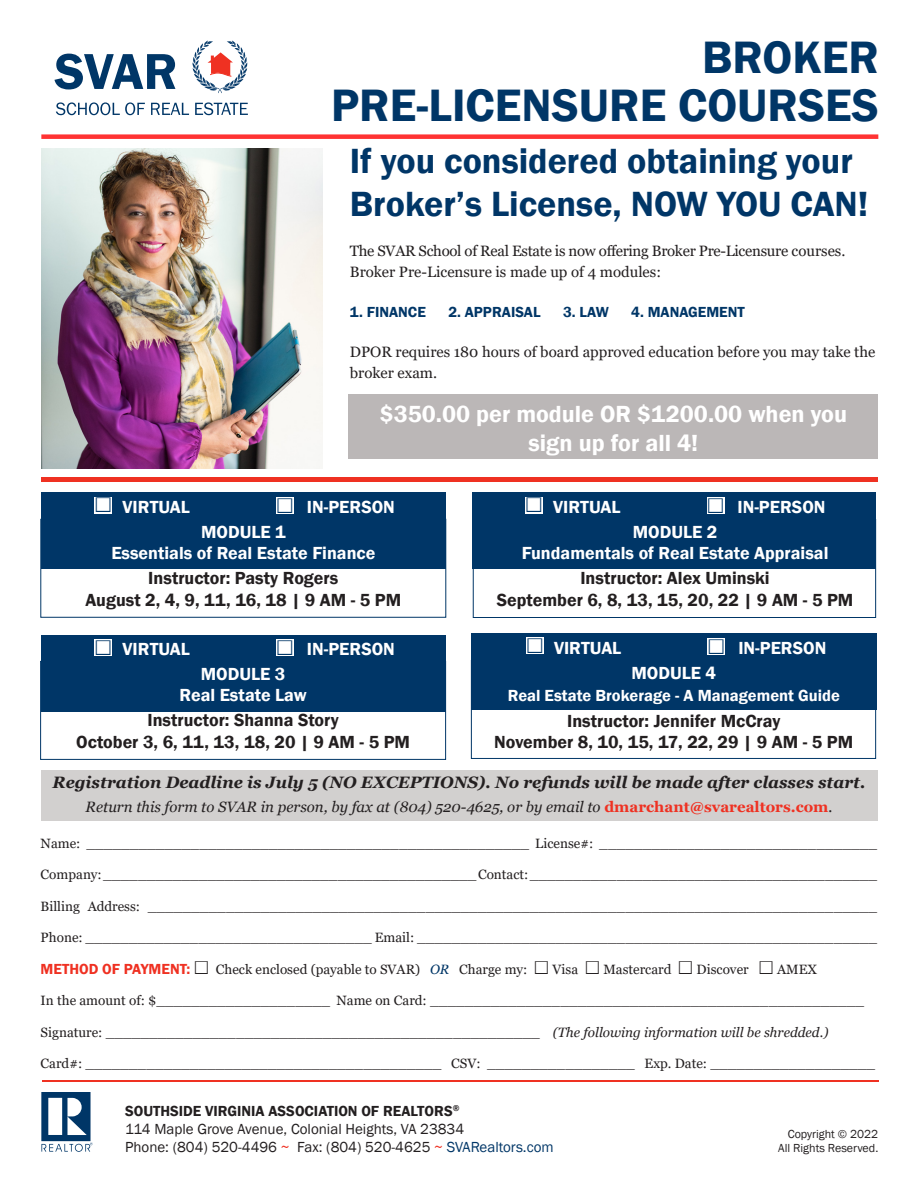
<style>
.page{position:relative;width:918px;height:1188px;background:#fff}
.page>*{position:absolute;margin:0;border:0;box-sizing:border-box;transform-origin:0 0}
.t1{font:600 46.65px/47.5px "Franklin Gothic";color:#003667;text-align:right}
.t2{font:600 36px/43.2px "Franklin Gothic";color:#003667}
.t3{font:600 24px/28.8px "Franklin Gothic";color:#fff;text-align:center}
.t4{font:24px "Arial Unicode MS";color:#003667}
.t5{font:600 18px/21.6px "Franklin Gothic";color:#231f20;text-align:center}
.t6{font:600 18px/21.6px "Franklin Gothic";color:#fff;text-align:center}
.t7{font:italic 700 16.5px "Georgia";color:#231f20}
.t8{font:600 16.5px "Franklin Gothic";color:#fff}
.t9{font:15px/21.6px "Georgia";letter-spacing:-.02em;color:#231f20}
.t10{font:15px "Franklin Gothic";color:#231f20}
.t11{font:italic 15px "Georgia";color:#231f20}
.t12{font:15px/21.6px "Georgia";color:#231f20}
.t13{font:600 15px "Franklin Gothic";color:#231f20}
.t14{font:600 15px "Franklin Gothic";color:#003667}
.t15{font:13.5px "Georgia";color:#231f20}
.t16{font:12px/14.4px "Franklin Gothic";color:#231f20;text-align:right}
.s1{font-weight:700;font-style:normal;color:#ef3122}
.s2{font-family:"Franklin Gothic";font-weight:600;font-size:15px;color:#ef3122}
.s3{font-family:"Arial Unicode MS";font-size:21px}
.s4{font-style:italic;color:#003667}
.s5{font-style:italic}
.s6{color:#ef3122}
.s7{color:#003667}
</style>
<div class="page">
<img style="left:41px;top:148px;width:282px;height:320px">
<div style="left:41px;top:477px;width:837px;height:5px;background:#ef3122"></div>
<svg style="left:54px;top:54px;width:121px;height:35px"></svg>
<svg style="left:193px;top:40px;width:54px;height:53px"></svg>
<svg style="left:56px;top:102px;width:89px;height:13px"></svg>
<svg style="left:151px;top:103px;width:38px;height:12px"></svg>
<svg style="left:195px;top:102px;width:53px;height:13px"></svg>
<div style="left:41px;top:134px;width:837px;height:5px;background:#f33"></div>
<svg style="left:41px;top:1092px;width:52px;height:60px"></svg>
<div style="left:348px;top:395px;width:530px;height:64px;background:#bbb7b7"></div>
<div style="left:41px;top:493px;width:405px;height:76px;background:#003667"></div>
<div style="left:41px;top:770px;width:837px;height:51px;background:#d2d0cf"></div>
<div style="left:472px;top:493px;width:404px;height:76px;background:#003667"></div>
<div style="left:41px;top:519px;width:405px;height:98px;border:1px solid #003667"></div>
<div style="left:473px;top:519px;width:403px;height:99px;border:1px solid #003667"></div>
<div style="left:41px;top:635px;width:405px;height:76px;background:#003667"></div>
<div style="left:471px;top:633px;width:405px;height:77px;background:#003667"></div>
<div style="left:40px;top:661px;width:406px;height:99px;border:1px solid #003667"></div>
<div style="left:471px;top:660px;width:405px;height:99px;border:1px solid #003667"></div>
<div style="left:95px;top:497px;width:17px;height:17px;background:#fff"></div>
<div style="left:276px;top:497px;width:18px;height:17px;background:#fff"></div>
<div style="left:526px;top:497px;width:17px;height:17px;background:#fff"></div>
<div style="left:707px;top:497px;width:17px;height:17px;background:#fff"></div>
<div style="left:526px;top:637px;width:17px;height:17px;background:#fff"></div>
<div style="left:708px;top:638px;width:17px;height:17px;background:#fff"></div>
<div style="left:95px;top:639px;width:17px;height:17px;background:#fff"></div>
<div style="left:276px;top:640px;width:18px;height:16px;background:#fff"></div>
<hr style="left:42px;top:1081px;width:837px;height:1px;background:#ef3122">
<p class="t1" style="left:331px;top:34px;width:549px">BROKER<br>PRE-LICENSURE COURSES</p>
<p class="t2" style="left:350px;top:140px;width:520px">If you considered obtaining your<br>Broker’s License, NOW YOU CAN!</p>
<p class="t9" style="left:350px;top:240px;width:497px">The SVAR School of Real Estate is now offering Broker Pre-Licensure courses.<br>Broker Pre-Licensure is made up of 4 modules:</p>
<p class="t14" style="left:350px;top:303px;width:78px">1. FINANCE</p>
<p class="t14" style="left:448px;top:303px;width:94px">2. APPRAISAL</p>
<p class="t14" style="left:563px;top:303px;width:47px">3. LAW</p>
<p class="t14" style="left:631px;top:303px;width:115px">4. MANAGEMENT</p>
<p class="t12" style="left:350px;top:341px;width:527px">DPOR requires 180 hours of board approved education before you may take the broker exam.</p>
<p class="t3" style="left:380px;top:400px;width:469px">$350.00 per module OR $1200.00 when you sign up for all 4!</p>
<p class="t4" style="left:95px;top:486px;width:19px">☐</p>
<p class="t6" style="left:123px;top:497px;width:69px">VIRTUAL</p>
<p class="t6" style="left:307px;top:497px;width:90px">IN-PERSON</p>
<p class="t4" style="left:276px;top:487px;width:19px">☐</p>
<p class="t4" style="left:525px;top:486px;width:19px">☐</p>
<p class="t6" style="left:553px;top:497px;width:69px">VIRTUAL</p>
<p class="t6" style="left:738px;top:497px;width:90px">IN-PERSON</p>
<p class="t4" style="left:707px;top:487px;width:19px">☐</p>
<p class="t6" style="left:111px;top:521px;width:266px">MODULE 1<br>Essentials of Real Estate Finance</p>
<p class="t5" style="left:85px;top:568px;width:317px">Instructor: Pasty Rogers<br>August 2, 4, 9, 11, 16, 18 | 9 AM - 5 PM</p>
<p class="t6" style="left:522px;top:521px;width:308px">MODULE 2<br>Fundamentals of Real Estate Appraisal</p>
<p class="t5" style="left:497px;top:568px;width:358px">Instructor: Alex Uminski<br>September 6, 8, 13, 15, 20, 22 | 9 AM - 5 PM</p>
<p class="t4" style="left:276px;top:629px;width:19px">☐</p>
<p class="t4" style="left:526px;top:627px;width:19px">☐</p>
<p class="t6" style="left:554px;top:637px;width:69px">VIRTUAL</p>
<p class="t6" style="left:738px;top:637px;width:90px">IN-PERSON</p>
<p class="t4" style="left:708px;top:628px;width:19px">☐</p>
<p class="t4" style="left:95px;top:629px;width:19px">☐</p>
<p class="t6" style="left:123px;top:639px;width:69px">VIRTUAL</p>
<p class="t6" style="left:307px;top:639px;width:90px">IN-PERSON</p>
<p class="t6" style="left:180px;top:663px;width:129px">MODULE 3<br>Real Estate Law</p>
<p class="t5" style="left:76px;top:710px;width:335px">Instructor: Shanna Story<br>October 3, 6, 11, 13, 18, 20 | 9 AM - 5 PM</p>
<p class="t6" style="left:631px;top:662px;width:86px">MODULE 4</p>
<p class="t8" style="left:508px;top:685px;width:334px">Real Estate Brokerage - A Management Guide</p>
<p class="t5" style="left:494px;top:710px;width:360px">Instructor: Jennifer McCray<br>November 8, 10, 15, 17, 22, 29 | 9 AM - 5 PM</p>
<p class="t7" style="left:53px;top:771px;width:814px">Registration Deadline is July 5 (NO EXCEPTIONS). No refunds will be made after classes start.</p>
<p class="t11" style="left:86px;top:797px;width:748px">Return this form to SVAR in person, by fax at (804) 520-4625, or by email to <span class="s1">dmarchant@svarealtors.com</span>.</p>
<p class="t15" style="left:41px;top:835px;width:838px">Name: ___________________________________________________ License#: ________________________________</p>
<p class="t15" style="left:41px;top:866px;width:838px">Company: ___________________________________________ Contact: ________________________________________</p>
<p class="t15" style="left:41px;top:898px;width:838px">Billing Address: ____________________________________________________________________________________</p>
<p class="t15" style="left:41px;top:929px;width:838px">Phone: _________________________________ Email: _____________________________________________________</p>
<p class="t15" style="left:41px;top:961px;width:778px"><span class="s2">METHOD OF PAYMENT:</span> <span class="s3">☐</span> Check enclosed (payable to SVAR) <span class="s4">OR</span> Charge my: <span class="s3">☐</span> Visa <span class="s3">☐</span> Mastercard <span class="s3">☐</span> Discover <span class="s3">☐</span> AMEX</p>
<p class="t15" style="left:41px;top:992px;width:825px">In the amount of: $____________________ Name on Card: __________________________________________________</p>
<p class="t15" style="left:41px;top:1024px;width:789px">Signature: __________________________________________________ <span class="s5">(The following information will be shredded.)</span></p>
<p class="t15" style="left:41px;top:1055px;width:836px">Card#: _________________________________________ CSV: _________________ Exp. Date: ___________________</p>
<p class="t13" style="left:125px;top:1102px;width:336px">SOUTHSIDE VIRGINIA ASSOCIATION OF REALTORS<sup>®</sup></p>
<p class="t10" style="left:125px;top:1120px;width:341px">114 Maple Grove Avenue, Colonial Heights, VA 23834</p>
<p class="t10" style="left:125px;top:1138px;width:430px">Phone: (804) 520-4496 <span class="s6">~</span> Fax: (804) 520-4625 <span class="s6">~</span> <span class="s7">SVARealtors.com</span></p>
<p class="t16" style="left:778px;top:1127px;width:102px">Copyright © 2022<br>All Rights Reserved.</p>
</div>
